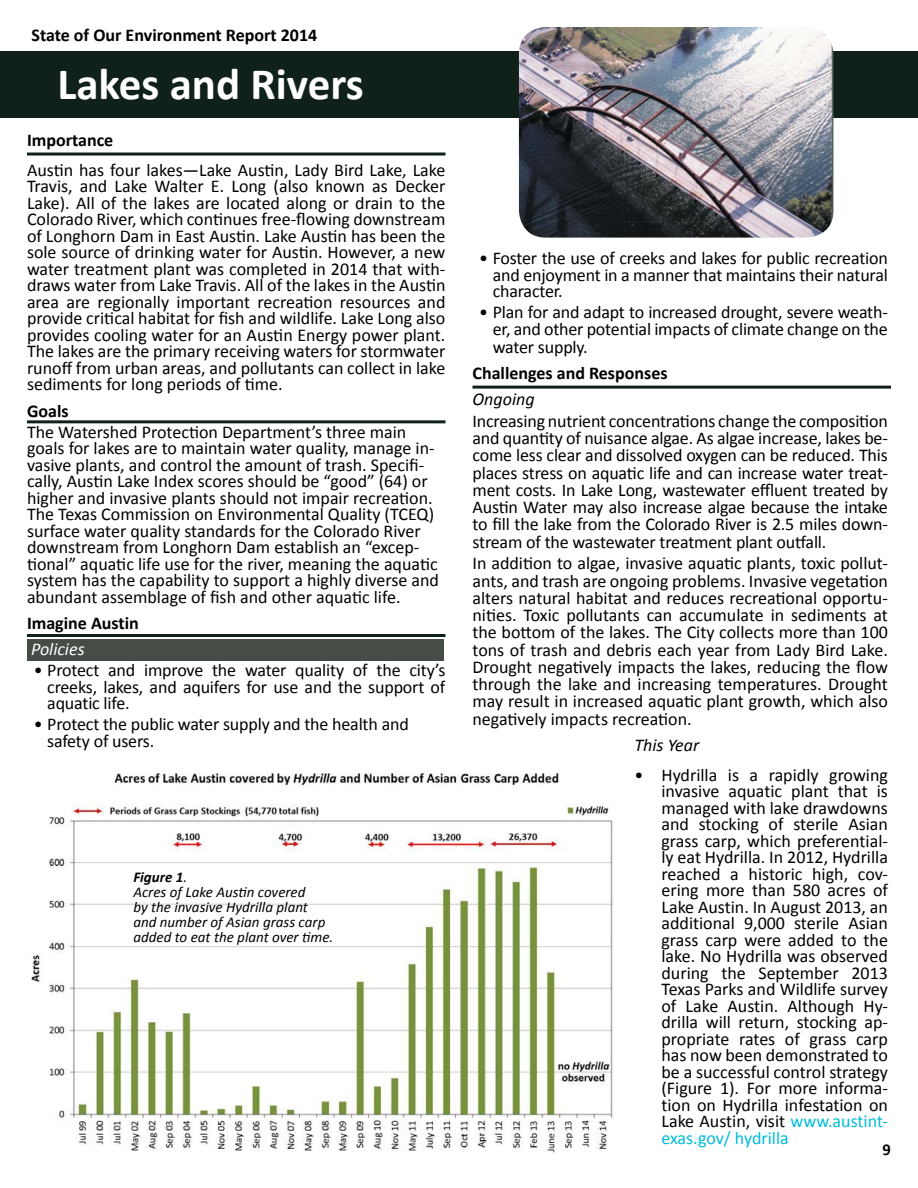
<style>
.page{position:relative;width:918px;height:1188px;background:#fff}
.page>*{position:absolute;margin:0;border:0;box-sizing:border-box;transform-origin:0 0}
.t1{font:700 45px "Calibri";color:#fff}
.t2{font:18px/16.5px "Calibri";color:#000;text-align:justify}
.t3{font:700 18px "Calibri";color:#000}
.t4{font:italic 18px "Calibri";color:#000}
.t5{font:italic 18px "Calibri";color:#fff}
.t6{font:700 16.5px "Calibri";color:#000}
.t7{font:italic 15px/15px "Calibri";color:#000}
.s1{font-weight:700}
.s2{color:#00bcda}
</style>
<div class="page">
<div style="left:27px;top:639px;width:417px;height:21px;background:#464d47"></div>
<div style="left:0;top:51px;width:918px;height:67px;background:#0f2119"></div>
<img style="left:519px;top:27px;width:314px;height:211px">
<hr style="left:27px;top:153px;width:419px;height:3px;background:#0f2119">
<hr style="left:472px;top:386px;width:419px;height:3px;background:#0f2119">
<hr style="left:27px;top:420px;width:419px;height:3px;background:#0f2119">
<hr style="left:27px;top:634px;width:419px;height:3px;background:#0f2119">
<img style="left:31px;top:773px;width:582px;height:380px">
<p class="t3" style="left:32px;top:23px;width:287px">State of Our Environment Report 2014</p>
<h1 class="t1" style="left:57px;top:55px;width:308px">Lakes and Rivers</h1>
<p class="t3" style="left:27px;top:128px;width:88px">Importance</p>
<p class="t2" style="left:27px;top:162px;width:420px">Austin has four lakes—Lake Austin, Lady Bird Lake, Lake Travis, and Lake Walter E. Long (also known as Decker Lake). All of the lakes are located along or drain to the Colorado River, which continues free-flowing downstream of Longhorn Dam in East Austin. Lake Austin has been the sole source of drinking water for Austin. However, a new water treatment plant was completed in 2014 that with&shy;draws water from Lake Travis. All of the lakes in the Austin area are regionally important recreation resources and provide critical habitat for fish and wildlife. Lake Long also provides cooling water for an Austin Energy power plant.<br>The lakes are the primary receiving waters for stormwater runoff from urban areas, and pollutants can collect in lake sediments for long periods of time.</p>
<p class="t3" style="left:27px;top:399px;width:43px">Goals</p>
<p class="t2" style="left:27px;top:424px;width:414px;text-align:left">The Watershed Protection Department’s three main goals for lakes are to maintain water quality, manage in&shy;vasive plants, and control the amount of trash. Specifi&shy;cally, Austin Lake Index scores should be “good” (64) or higher and invasive plants should not impair recreation.<br>The Texas Commission on Environmental Quality (TCEQ) surface water quality standards for the Colorado River downstream from Longhorn Dam establish an “excep&shy;tional” aquatic life use for the river, meaning the aquatic system has the capability to support a highly diverse and abundant assemblage of fish and other aquatic life.</p>
<p class="t3" style="left:27px;top:611px;width:113px">Imagine Austin</p>
<p class="t5" style="left:31px;top:637px;width:55px">Policies</p>
<p class="t2" style="left:47px;top:662px;width:400px;text-indent:-14px">• Protect and improve the water quality of the city’s creeks, lakes, and aquifers for use and the support of aquatic life.</p>
<p class="t2" style="left:47px;top:716px;width:363px;text-indent:-14px">• Protect the public water supply and the health and safety of users.</p>
<p class="t7" style="left:133px;top:869px;width:201px"><span class="s1">Figure 1</span>.<br>Acres of Lake Austin covered<br>by the invasive Hydrilla plant and number of Asian grass carp added to eat the plant over time.</p>
<p class="t2" style="left:493px;top:250px;width:397px;text-indent:-14px">• Foster the use of creeks and lakes for public recreation and enjoyment in a manner that maintains their natural character.</p>
<p class="t2" style="left:493px;top:304px;width:397px;line-height:17.2px;text-indent:-14px">• Plan for and adapt to increased drought, severe weath&shy;er, and other potential impacts of climate change on the water supply.</p>
<p class="t3" style="left:472px;top:361px;width:197px">Challenges and Responses</p>
<p class="t4" style="left:472px;top:387px;width:64px">Ongoing</p>
<p class="t2" style="left:472px;top:412px;width:417px;line-height:17.2px">Increasing nutrient concentrations change the composition and quantity of nuisance algae. As algae increase, lakes be&shy;come less clear and dissolved oxygen can be reduced. This places stress on aquatic life and can increase water treat&shy;ment costs. In Lake Long, wastewater effluent treated by Austin Water may also increase algae because the intake to fill the lake from the Colorado River is 2.5 miles down&shy;stream of the wastewater treatment plant outfall.</p>
<p class="t2" style="left:472px;top:555px;width:417px;line-height:17.2px">In addition to algae, invasive aquatic plants, toxic pollut&shy;ants, and trash are ongoing problems. Invasive vegetation alters natural habitat and reduces recreational opportu&shy;nities. Toxic pollutants can accumulate in sediments at the bottom of the lakes. The City collects more than 100 tons of trash and debris each year from Lady Bird Lake.<br>Drought negatively impacts the lakes, reducing the flow through the lake and increasing temperatures. Drought may result in increased aquatic plant growth, which also negatively impacts recreation.</p>
<p class="t4" style="left:634px;top:733px;width:66px">This Year</p>
<p class="t2" style="left:662px;top:767px;width:228px;text-indent:-27px">• Hydrilla is a rapidly growing invasive aquatic plant that is managed with lake drawdowns and stocking of sterile Asian grass carp, which preferential&shy;ly eat Hydrilla. In 2012, Hydrilla reached a historic high, cov&shy;ering more than 580 acres of Lake Austin. In August 2013, an additional 9,000 sterile Asian grass carp were added to the lake. No Hydrilla was observed during the September 2013<br>Texas Parks and Wildlife survey of Lake Austin. Although Hy&shy;drilla will return, stocking ap&shy;propriate rates of grass carp has now been demonstrated to be a successful control strategy (Figure 1). For more informa&shy;tion on Hydrilla infestation on Lake Austin, visit <span class="s2">www.austint&shy;exas.gov/ hydrilla</span></p>
<p class="t6" style="left:883px;top:1139px;width:10px">9</p>
</div>
